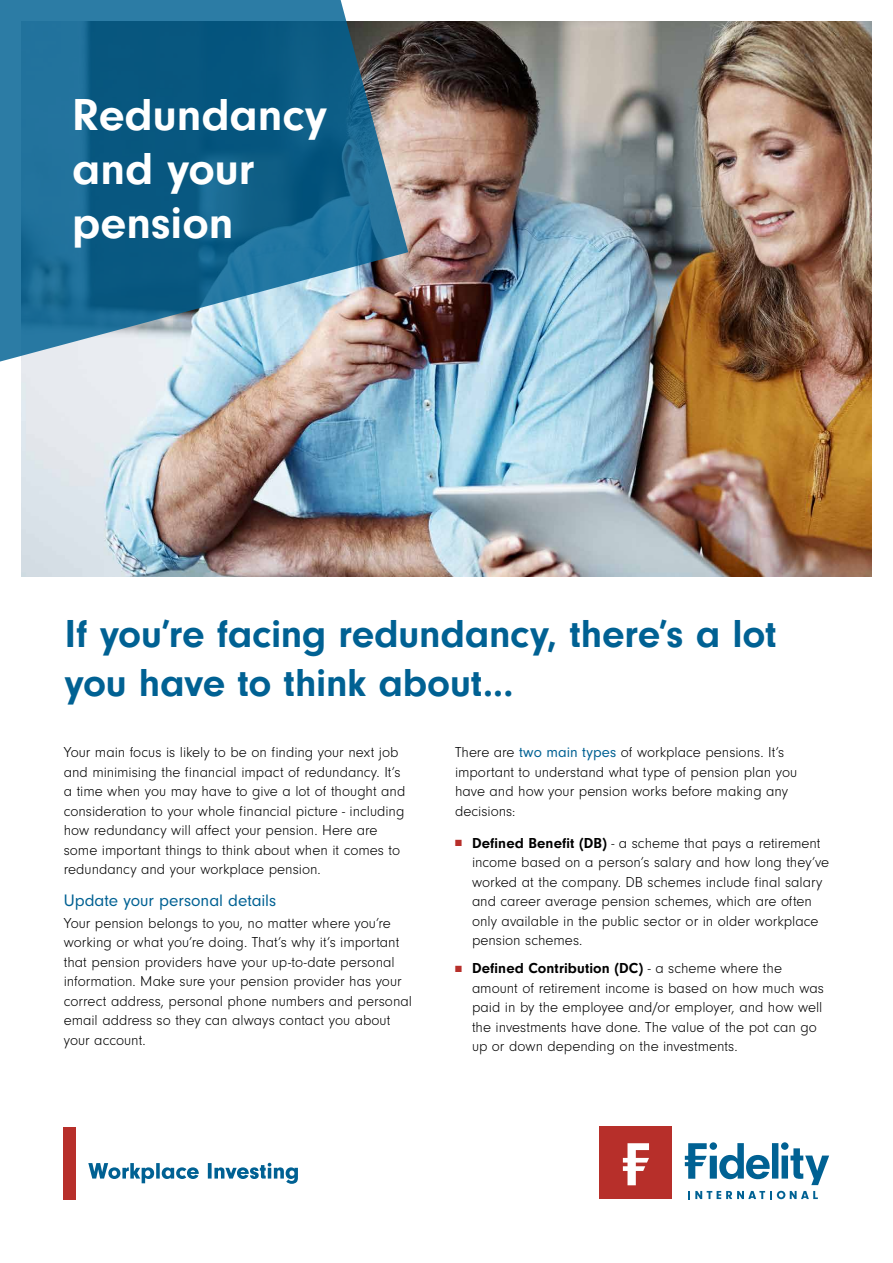
<style>
.page{position:relative;width:893px;height:1263px;background:#fff}
.page>*{position:absolute;margin:0;border:0;box-sizing:border-box;transform-origin:0 0}
.t1{font:700 46.5px/54px "Neuzeit Gro";color:#fff}
.t2{font:700 40.5px/48.6px "Neuzeit Gro";letter-spacing:-.005em;color:#006193}
.t3{font:17.25px "Neuzeit Gro";color:#006193}
.t4{font:300 15px/19.5px "Neuzeit Gro";color:#000}
.s1{font-weight:400;color:#006193}
.s2{color:#b72f2a}
.s3{font-weight:700}
</style>
<div class="page">
<img style="left:21px;top:21px;width:851px;height:555px">
<svg style="left:0;top:0;width:408px;height:388px;background:#407b9a"></svg>
<div style="left:600px;top:1127px;width:72px;height:72px;background:#b72f2a"></div>
<svg style="left:623px;top:1143px;width:26px;height:42px"></svg>
<svg style="left:685px;top:1142px;width:144px;height:43px"></svg>
<svg style="left:688px;top:1191px;width:130px;height:8px"></svg>
<div style="left:63px;top:1127px;width:13px;height:72px;background:#b72f2a"></div>
<svg style="left:88px;top:1163px;width:210px;height:21px"></svg>
<h1 class="t1" style="left:72px;top:88px;width:256px">Redundancy and your pension</h1>
<h2 class="t2" style="left:65px;top:610px;width:713px">If you’re facing redundancy, there’s a lot you have to think about...</h2>
<p class="t4" style="left:64px;top:743px;width:343px">Your main focus is likely to be on finding your next job and minimising the financial impact of redundancy. It’s a time when you may have to give a lot of thought and consideration to your whole financial picture - including how redundancy will affect your pension. Here are some important things to think about when it comes to redundancy and your workplace pension.</p>
<p class="t3" style="left:64px;top:891px;width:214px">Update your personal details</p>
<p class="t4" style="left:64px;top:914px;width:350px">Your pension belongs to you, no matter where you’re working or what you’re doing. That’s why it’s important that pension providers have your up-to-date personal information. Make sure your pension provider has your correct address, personal phone numbers and personal email address so they can always contact you about your account.</p>
<p class="t4" style="left:455px;top:743px;width:344px">There are <span class="s1">two main types</span> of workplace pensions. It’s important to understand what type of pension plan you have and how your pension works before making any decisions:</p>
<p class="t4" style="left:472px;top:833px;width:359px;text-indent:-17px"><span class="s2">■</span> <span class="s3">Defined Benefit (DB)</span> - a scheme that pays a retirement income based on a person’s salary and how long they’ve worked at the company. DB schemes include final salary and career average pension schemes, which are often only available in the public sector or in older workplace pension schemes.</p>
<p class="t4" style="left:472px;top:959px;width:354px;text-indent:-17px"><span class="s2">■</span> <span class="s3">Defined Contribution (DC)</span> - a scheme where the amount of retirement income is based on how much was paid in by the employee and/or employer, and how well the investments have done. The value of the pot can go up or down depending on the investments.</p>
</div>
